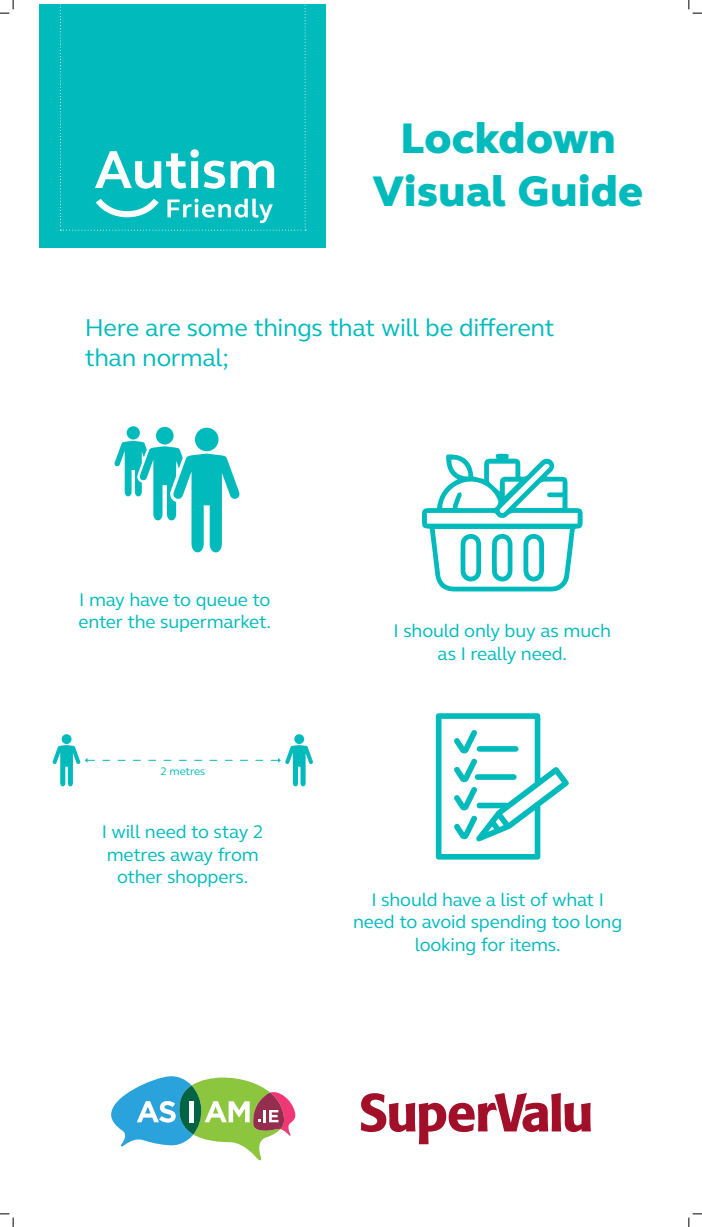
<style>
.page{position:relative;width:702px;height:1227px;background:#fff}
.page>*{position:absolute;margin:0;border:0;box-sizing:border-box;transform-origin:0 0}
.t1{font:800 43.94px/52.7px "FS Elliot";letter-spacing:.01em;color:#00babc;text-align:center}
.t2{font:25px "FS Elliot";letter-spacing:-.015em;color:#00babc}
.t3{font:18.75px/22.5px "FS Elliot";letter-spacing:-.01em;color:#00babc}
.t4{font:11.25px "FS Elliot";letter-spacing:-.01em;color:#00babc}
</style>
<div class="page">
<div style="left:40px;top:4px;width:285px;height:244px;background:#00babc"></div>
<svg style="left:60px;top:4px;width:246px;height:226px"></svg>
<svg style="left:422px;top:454px;width:160px;height:137px"></svg>
<svg style="left:114px;top:441px;width:125px;height:112px"></svg>
<div style="left:195px;top:427px;width:23px;height:24px;background:#00babc;border-radius:50%"></div>
<div style="left:156px;top:427px;width:17px;height:17px;background:#00babc;border-radius:50%"></div>
<div style="left:126px;top:426px;width:14px;height:13px;background:#00babc;border-radius:50%"></div>
<div style="left:294px;top:734px;width:10px;height:10px;background:#00babc;border-radius:50%"></div>
<svg style="left:53px;top:745px;width:260px;height:41px"></svg>
<div style="left:62px;top:734px;width:9px;height:10px;background:#00babc;border-radius:50%"></div>
<svg style="left:435px;top:713px;width:134px;height:146px"></svg>
<svg style="left:111px;top:1076px;width:184px;height:84px"></svg>
<svg style="left:360px;top:1093px;width:230px;height:51px"></svg>
<svg style="left:0;top:0;width:14px;height:14px"></svg>
<svg style="left:0;top:1213px;width:14px;height:13px"></svg>
<svg style="left:688px;top:0;width:13px;height:14px"></svg>
<svg style="left:688px;top:1213px;width:13px;height:13px"></svg>
<p class="t1" style="left:373px;top:111px;width:271px">Lockdown<br>Visual Guide</p>
<p class="t2" style="left:85px;top:311px;width:471px">Here are some things that will be different</p>
<p class="t2" style="left:85px;top:341px;width:146px">than normal;</p>
<p class="t3" style="left:78px;top:587px;width:194px">I may have to queue to enter the supermarket.</p>
<p class="t4" style="left:160px;top:764px;width:46px">2 metres</p>
<p class="t3" style="left:102px;top:820px;width:163px">I will need to stay 2 metres away from</p>
<p class="t3" style="left:117px;top:865px;width:133px">other shoppers.</p>
<p class="t3" style="left:393px;top:619px;width:219px;text-align:center">I should only buy as much as I really need.</p>
<p class="t3" style="left:353px;top:887px;width:271px;text-align:center">I should have a list of what I need to avoid spending too long looking for items.</p>
</div>
